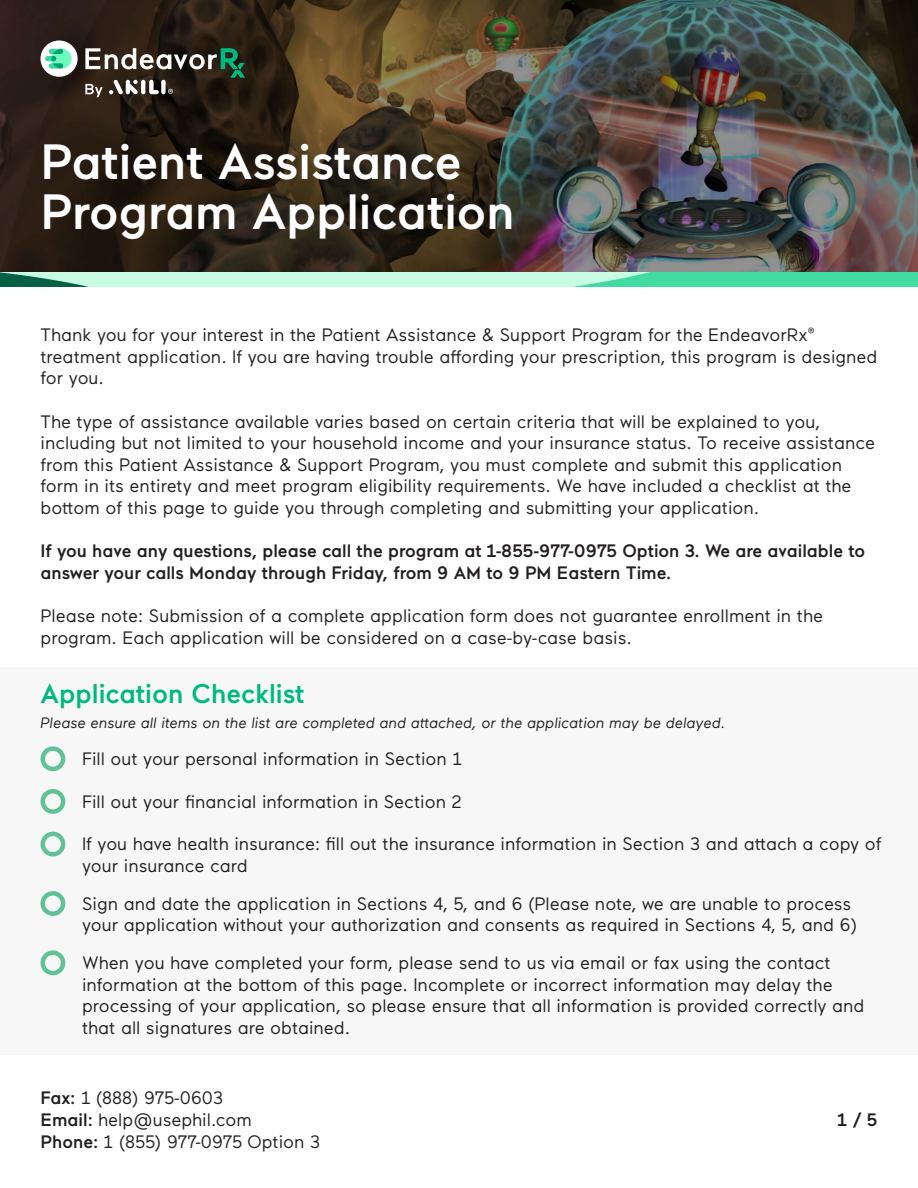
<style>
.page{position:relative;width:918px;height:1188px;background:#fff}
.page>*{position:absolute;margin:0;border:0;box-sizing:border-box;transform-origin:0 0}
.t1{font:500 49.5px "Maax Akili";color:#fff}
.t2{font:500 27px "Maax Akili";color:#00b880}
.t3{font:18px/21.6px "Maax Akili";color:#231f20}
.t4{font:500 18px/21.6px "Maax Akili";color:#231f20}
.t5{font:italic 15px "Maax Akili";color:#231f20}
.s1{font-weight:500}
</style>
<div class="page">
<div style="left:0;top:667px;width:918px;height:387px;background:#f7f7f8"></div>
<img style="left:0;top:272px;width:918px;height:14px">
<img style="left:0;top:0;width:918px;height:272px">
<svg style="left:85px;top:48px;width:160px;height:49px;background:#4f4e44"></svg>
<div style="left:41px;top:40px;width:37px;height:37px;background:#fff;border-radius:50%"></div>
<div style="left:51px;top:49px;width:21px;height:20px;background:#70fabd;border-radius:50%"></div>
<svg style="left:45px;top:49px;width:18px;height:20px"></svg>
<div style="left:40px;top:746px;width:25px;height:25px;border:4px solid #62c297;border-radius:50%"></div>
<div style="left:40px;top:789px;width:25px;height:25px;border:4px solid #62c297;border-radius:50%"></div>
<div style="left:40px;top:891px;width:25px;height:25px;border:4px solid #62c297;border-radius:50%"></div>
<div style="left:40px;top:950px;width:25px;height:25px;border:4px solid #62c297;border-radius:50%"></div>
<div style="left:40px;top:832px;width:25px;height:24px;border:4px solid #62c297;border-radius:50%"></div>
<p class="t1" style="left:40px;top:130px;width:423px">Patient Assistance</p>
<p class="t1" style="left:40px;top:180px;width:476px">Program Application</p>
<p class="t3" style="left:40px;top:323px;width:839px">Thank you for your interest in the Patient Assistance &amp; Support Program for the EndeavorRx<sup>® </sup>treatment application. If you are having trouble affording your prescription, this program is designed for you.</p>
<p class="t3" style="left:40px;top:410px;width:836px">The type of assistance available varies based on certain criteria that will be explained to you, including but not limited to your household income and your insurance status. To receive assistance from this Patient Assistance &amp; Support Program, you must complete and submit this application form in its entirety and meet program eligibility requirements. We have included a checklist at the bottom of this page to guide you through completing and submitting your application.</p>
<p class="t4" style="left:40px;top:539px;width:826px">If you have any questions, please call the program at 1-855-977-0975 Option 3. We are available to answer your calls Monday through Friday, from 9 AM to 9 PM Eastern Time.</p>
<p class="t3" style="left:40px;top:604px;width:784px">Please note: Submission of a complete application form does not guarantee enrollment in the program. Each application will be considered on a case-by-case basis.</p>
<p class="t2" style="left:40px;top:676px;width:266px">Application Checklist</p>
<p class="t5" style="left:40px;top:713px;width:686px">Please ensure all items on the list are completed and attached, or the application may be delayed.</p>
<p class="t3" style="left:82px;top:747px;width:381px">Fill out your personal information in Section 1</p>
<p class="t3" style="left:82px;top:790px;width:381px">Fill out your financial information in Section 2</p>
<p class="t3" style="left:82px;top:832px;width:801px">If you have health insurance: fill out the insurance information in Section 3 and attach a copy of your insurance card</p>
<p class="t3" style="left:82px;top:892px;width:771px">Sign and date the application in Sections 4, 5, and 6 (Please note, we are unable to process</p>
<p class="t3" style="left:82px;top:913px;width:777px">your application without your authorization and consents as required in Sections 4, 5, and 6)</p>
<p class="t3" style="left:82px;top:951px;width:750px">When you have completed your form, please send to us via email or fax using the contact</p>
<p class="t3" style="left:82px;top:973px;width:752px">information at the bottom of this page. Incomplete or incorrect information may delay the</p>
<p class="t3" style="left:82px;top:994px;width:784px">processing of your application, so please ensure that all information is provided correctly and that all signatures are obtained.</p>
<p class="t3" style="left:40px;top:1086px;width:184px"><span class="s1">Fax:</span> 1 (888) 975-0603</p>
<p class="t3" style="left:40px;top:1108px;width:213px"><span class="s1">Email:</span> help@usephil.com</p>
<p class="t3" style="left:40px;top:1130px;width:281px"><span class="s1">Phone:</span> 1 (855) 977-0975 Option 3</p>
<p class="t4" style="left:838px;top:1108px;width:41px">1 / 5</p>
</div>
